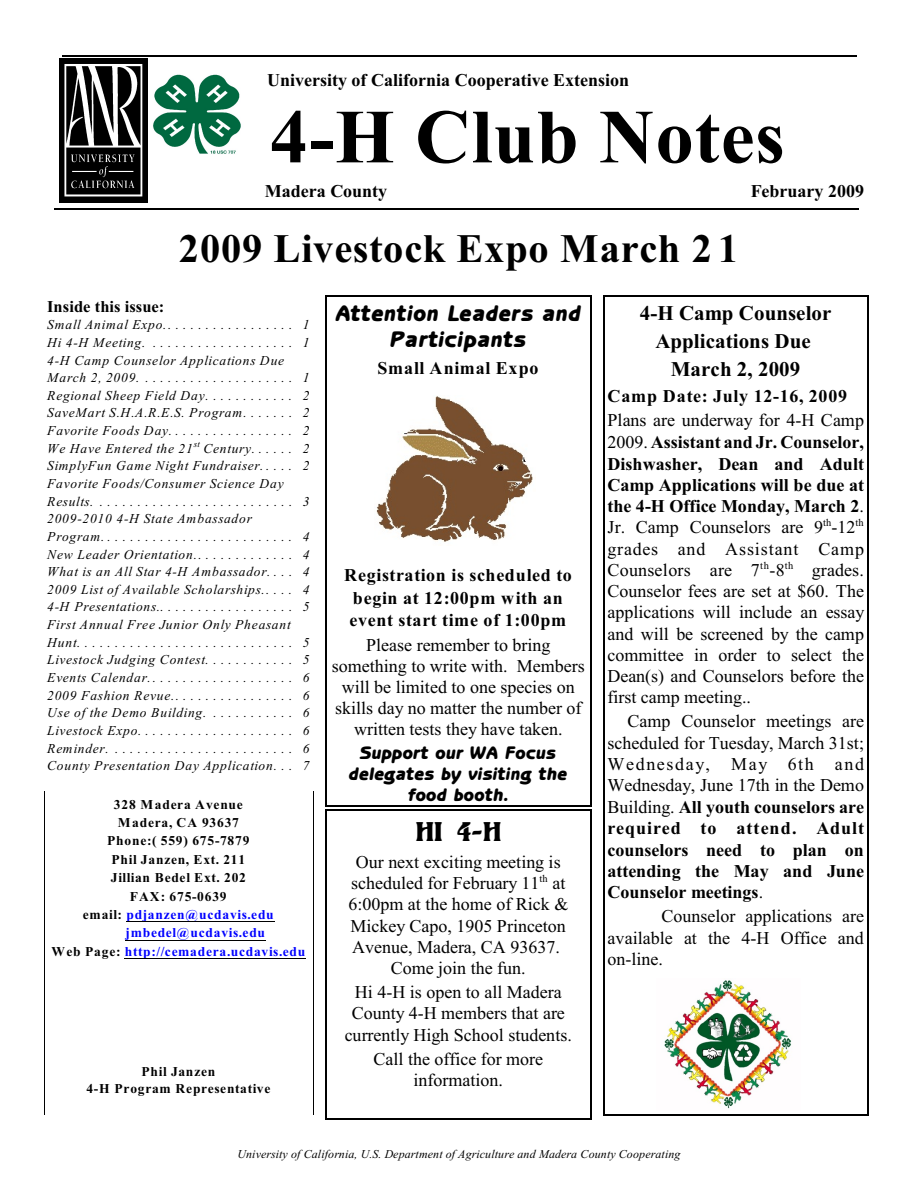
<style>
.page{position:relative;width:918px;height:1188px;background:#fff}
.page>*{position:absolute;margin:0;border:0;box-sizing:border-box;transform-origin:0 0}
.t1{font:700 76.35px "Times New Roman";letter-spacing:.01em;color:#000}
.t2{font:700 40.5px "Times New Roman";letter-spacing:.02em;color:#000}
.t3{font:27px "Unicorn";color:#000}
.t4{font:22.35px/26.1px "Tubular";letter-spacing:.01em;color:#000;text-align:center}
.t5{font:700 21px/27.8px "Times New Roman";letter-spacing:.005em;color:#000;text-align:center}
.t6{font:18px/21.3px "Times New Roman";color:#000;text-align:center}
.t7{font:700 18px/21.5px "Times New Roman";letter-spacing:.005em;color:#000;text-align:justify}
.t8{font:700 18px/22.8px "Times New Roman";letter-spacing:.035em;color:#000}
.t9{font:18px/20.9px "Tubular";color:#000;text-align:center}
.t10{font:18px/21.3px "Times New Roman";letter-spacing:.04em;color:#000}
.t11{font:700 18px "Times New Roman";letter-spacing:.04em;color:#000}
.t12{font:700 18px "Times New Roman";letter-spacing:.045em;color:#000}
.t13{font:700 16.5px "Times New Roman";letter-spacing:.005em;color:#000}
.t14{font:italic 13.5px/17.7px "Times New Roman";letter-spacing:.06em;color:#000}
.t15{font:700 13.5px/17px "Times New Roman";letter-spacing:.06em;color:#000;text-align:center}
.t16{font:700 13.5px "Times New Roman";letter-spacing:.06em;color:#00f}
.t17{font:italic 12px "Times New Roman";letter-spacing:.015em;color:#000}
.t18{font:10.5px "Times New Roman";letter-spacing:.015em;color:#000}
.t19{font:italic 9px "Times New Roman";color:#000}
.s1{color:#000}
.s2{font-weight:400}
.s3{font-weight:700}
</style>
<div class="page">
<hr style="left:325px;top:296px;width:2px;height:61px;background:#000">
<hr style="left:590px;top:296px;width:1px;height:61px;background:#000">
<hr style="left:325px;top:296px;width:266px;height:1px;background:#000">
<hr style="left:325px;top:354px;width:2px;height:28px;background:#000">
<hr style="left:325px;top:380px;width:2px;height:28px;background:#000">
<hr style="left:325px;top:406px;width:2px;height:28px;background:#000">
<hr style="left:325px;top:431px;width:2px;height:29px;background:#000">
<hr style="left:325px;top:457px;width:2px;height:29px;background:#000">
<hr style="left:325px;top:483px;width:2px;height:29px;background:#000">
<hr style="left:325px;top:509px;width:2px;height:28px;background:#000">
<hr style="left:325px;top:535px;width:2px;height:28px;background:#000">
<svg style="left:590px;top:357px;width:1px;height:204px"></svg>
<hr style="left:325px;top:561px;width:2px;height:74px;background:#000">
<hr style="left:590px;top:561px;width:1px;height:74px;background:#000">
<hr style="left:325px;top:632px;width:2px;height:112px;background:#000">
<hr style="left:590px;top:632px;width:1px;height:112px;background:#000">
<hr style="left:325px;top:741px;width:2px;height:66px;background:#000">
<hr style="left:590px;top:741px;width:1px;height:66px;background:#000">
<hr style="left:325px;top:805px;width:266px;height:2px;background:#000">
<hr style="left:325px;top:810px;width:2px;height:42px;background:#000">
<hr style="left:590px;top:810px;width:1px;height:42px;background:#000">
<hr style="left:325px;top:810px;width:266px;height:1px;background:#000">
<hr style="left:325px;top:849px;width:2px;height:133px;background:#000">
<hr style="left:590px;top:849px;width:1px;height:133px;background:#000">
<hr style="left:325px;top:980px;width:2px;height:69px;background:#000">
<hr style="left:590px;top:980px;width:1px;height:69px;background:#000">
<hr style="left:325px;top:1047px;width:2px;height:48px;background:#000">
<hr style="left:590px;top:1047px;width:1px;height:48px;background:#000">
<hr style="left:325px;top:1092px;width:2px;height:27px;background:#000">
<svg style="left:590px;top:1095px;width:1px;height:23px"></svg>
<hr style="left:325px;top:1118px;width:266px;height:1px;background:#000">
<hr style="left:603px;top:296px;width:1px;height:33px;background:#000">
<hr style="left:867px;top:296px;width:1px;height:33px;background:#000">
<hr style="left:603px;top:296px;width:265px;height:1px;background:#000">
<hr style="left:603px;top:327px;width:1px;height:30px;background:#000">
<hr style="left:867px;top:327px;width:1px;height:30px;background:#000">
<hr style="left:603px;top:354px;width:1px;height:31px;background:#000">
<hr style="left:867px;top:354px;width:1px;height:31px;background:#000">
<svg style="left:603px;top:385px;width:1px;height:23px"></svg>
<svg style="left:867px;top:385px;width:1px;height:23px"></svg>
<hr style="left:603px;top:408px;width:1px;height:304px;background:#000">
<hr style="left:867px;top:408px;width:1px;height:304px;background:#000">
<hr style="left:603px;top:709px;width:1px;height:197px;background:#000">
<hr style="left:867px;top:709px;width:1px;height:197px;background:#000">
<hr style="left:603px;top:904px;width:1px;height:69px;background:#000">
<hr style="left:867px;top:904px;width:1px;height:69px;background:#000">
<svg style="left:603px;top:973px;width:1px;height:141px"></svg>
<svg style="left:867px;top:973px;width:1px;height:141px"></svg>
<hr style="left:603px;top:1114px;width:265px;height:2px;background:#000">
<img style="left:60px;top:58px;width:88px;height:144px">
<hr style="left:126px;top:921px;width:148px;height:1px;background:#000">
<hr style="left:126px;top:940px;width:140px;height:1px;background:#000">
<hr style="left:125px;top:958px;width:181px;height:1px;background:#000">
<hr style="left:62px;top:55px;width:795px;height:1px;background:#000">
<hr style="left:54px;top:208px;width:805px;height:2px;background:#000">
<img style="left:153px;top:74px;width:88px;height:80px">
<img style="left:376px;top:396px;width:157px;height:146px">
<img style="left:664px;top:980px;width:127px;height:129px">
<h3 class="t7" style="left:267px;top:71px;width:364px">University of California Cooperative Extension</h3>
<h1 class="t1" style="left:270px;top:111px;width:516px">4-H Club Notes</h1>
<h3 class="t7" style="left:265px;top:182px;width:124px">Madera County</h3>
<h3 class="t7" style="left:751px;top:182px;width:115px">February 2009</h3>
<h2 class="t2" style="left:179px;top:234px;width:561px">2009 Livestock Expo March 2 1</h2>
<p class="t13" style="left:47px;top:300px;width:119px">Inside this issue:</p>
<p class="t14" style="left:47px;top:317px;width:264px">Small Animal Expo.................. 1<br>Hi 4-H Meeting. ................... 1<br>4-H Camp Counselor Applications Due March 2, 2009. .................... 1<br>Regional Sheep Field Day. . . . . . . . . . . . 2<br>SaveMart S.H.A.R.E.S. Program. . . . . . . 2<br>Favorite Foods Day................. 2<br>We Have Entered the 21 Century. . . . . .</p>
<p class="t19" style="left:194px;top:441px;width:8px">st</p>
<p class="t14" style="left:47px;top:441px;width:264px;text-indent:256px">2<br>SimplyFun Game Night Fundraiser. . . . . 2<br>Favorite Foods/Consumer Science Day Results. .......................... 3<br>2009-2010 4-H State Ambassador Program.......................... 4<br>New Leader Orientation.. . . . . . . . . . . . . 4<br>What is an All Star 4-H Ambassador. . . . 4<br>2009 List of Available Scholarships.. . . . 4<br>4-H Presentations................... 5<br>First Annual Free Junior Only Pheasant Hunt............................. 5<br>Livestock Judging Contest. . . . . . . . . . . . 5<br>Events Calendar.................... 6<br>2009 Fashion Revue................. 6<br>Use of the Demo Building. . . . . . . . . . . . 6<br>Livestock Expo..................... 6<br>Reminder. ........................ 6<br>County Presentation Day Application. . . 7</p>
<p class="t15" style="left:114px;top:797px;width:130px">328 Madera Avenue</p>
<p class="t15" style="left:118px;top:816px;width:123px">Madera, CA 93637</p>
<p class="t15" style="left:107px;top:834px;width:144px">Phone:( 559) 675-7879</p>
<p class="t15" style="left:111px;top:852px;width:135px">Phil Janzen, Ext. 211</p>
<p class="t15" style="left:111px;top:871px;width:137px">Jillian Bedel Ext. 202</p>
<p class="t15" style="left:130px;top:889px;width:98px">FAX: 675-0639</p>
<p class="t16" style="left:83px;top:910px;width:192px"><span class="s1">email:</span> pdjanzen@ucdavis.edu</p>
<p class="t16" style="left:126px;top:928px;width:141px">jmbedel@ucdavis.edu</p>
<p class="t16" style="left:51px;top:946px;width:255px"><span class="s1">Web Page:</span> http://cemadera.ucdavis.edu</p>
<p class="t15" style="left:86px;top:1065px;width:186px">Phil Janzen<br>4-H Program Representative</p>
<h3 class="t4" style="left:335px;top:300px;width:248px">Attention Leaders and<br>Participants</h3>
<h3 class="t12" style="left:377px;top:362px;width:163px">Small Animal Expo</h3>
<h3 class="t8" style="left:344px;top:565px;width:229px">Registration is scheduled to begin at 12:00pm with an event start time of 1:00pm</h3>
<h3 class="t6" style="left:332px;top:636px;width:254px">Please remember to bring something to write with. Members will be limited to one species on skills day no matter the number of written tests they have taken.</h3>
<h3 class="t9" style="left:349px;top:743px;width:220px">Support our WA Focus delegates by visiting the food booth.</h3>
<h3 class="t3" style="left:415px;top:814px;width:87px">Hi 4-H</h3>
<h3 class="t6" style="left:351px;top:853px;width:216px;text-align:left">Our next exciting meeting is scheduled for February 11 at</h3>
<p class="t18" style="left:540px;top:875px;width:10px">th</p>
<h3 class="t6" style="left:348px;top:895px;width:221px">6:00pm at the home of Rick &amp;<br>Mickey Capo, 1905 Princeton<br>Avenue, Madera, CA 93637.<br>Come join the fun.</h3>
<h3 class="t6" style="left:345px;top:983px;width:229px">Hi 4-H is open to all Madera<br>County 4-H members that are currently High School students.</h3>
<h3 class="t6" style="left:374px;top:1050px;width:171px">Call the office for more information.</h3>
<h3 class="t5" style="left:640px;top:302px;width:193px">4-H Camp Counselor<br>Applications Due<br>March 2, 2009</h3>
<h3 class="t11" style="left:608px;top:390px;width:241px">Camp Date: July 12-16, 2009</h3>
<h3 class="t7" style="left:608px;top:412px;width:258px"><span class="s2">Plans are underway for 4-H Camp 2009.</span> Assistant and Jr. Counselor, Dishwasher, Dean and Adult Camp Applications will be due at the 4-H Office Monday, March 2<span class="s2">.<br>Jr. Camp Counselors are 9 -12</span></h3>
<p class="t18" style="left:823px;top:519px;width:10px">th</p>
<p class="t18" style="left:856px;top:519px;width:10px">th</p>
<h3 class="t10" style="left:608px;top:540px;width:258px">grades and Assistant Camp<br>Counselors are 7 -8</h3>
<p class="t18" style="left:760px;top:561px;width:10px">th</p>
<p class="t18" style="left:785px;top:561px;width:10px">th</p>
<h3 class="t6" style="left:608px;top:582px;width:259px;text-align:justify">Counselor fees are set at $60. The applications will include an essay and will be screened by the camp committee in order to select the Dean(s) and Counselors before the first camp meeting..</h3>
<p class="t6" style="left:608px;top:712px;width:258px;text-align:justify;text-indent:20px">Camp Counselor meetings are scheduled for Tuesday, March 31st; Wednesday, May 6th and Wednesday, June 17th in the Demo Building. <span class="s3">All youth counselors are required to attend. Adult counselors need to plan on attending the May and June Counselor meetings</span>.</p>
<h3 class="t6" style="left:608px;top:907px;width:258px;text-align:justify;text-indent:54px">Counselor applications are available at the 4-H Office and on-line.</h3>
<h3 class="t6" style="left:812px;top:561px;width:54px">grades.</h3>
<p class="t17" style="left:237px;top:1150px;width:445px">University of California, U.S. Department of Agriculture and Madera County Cooperating</p>
</div>
